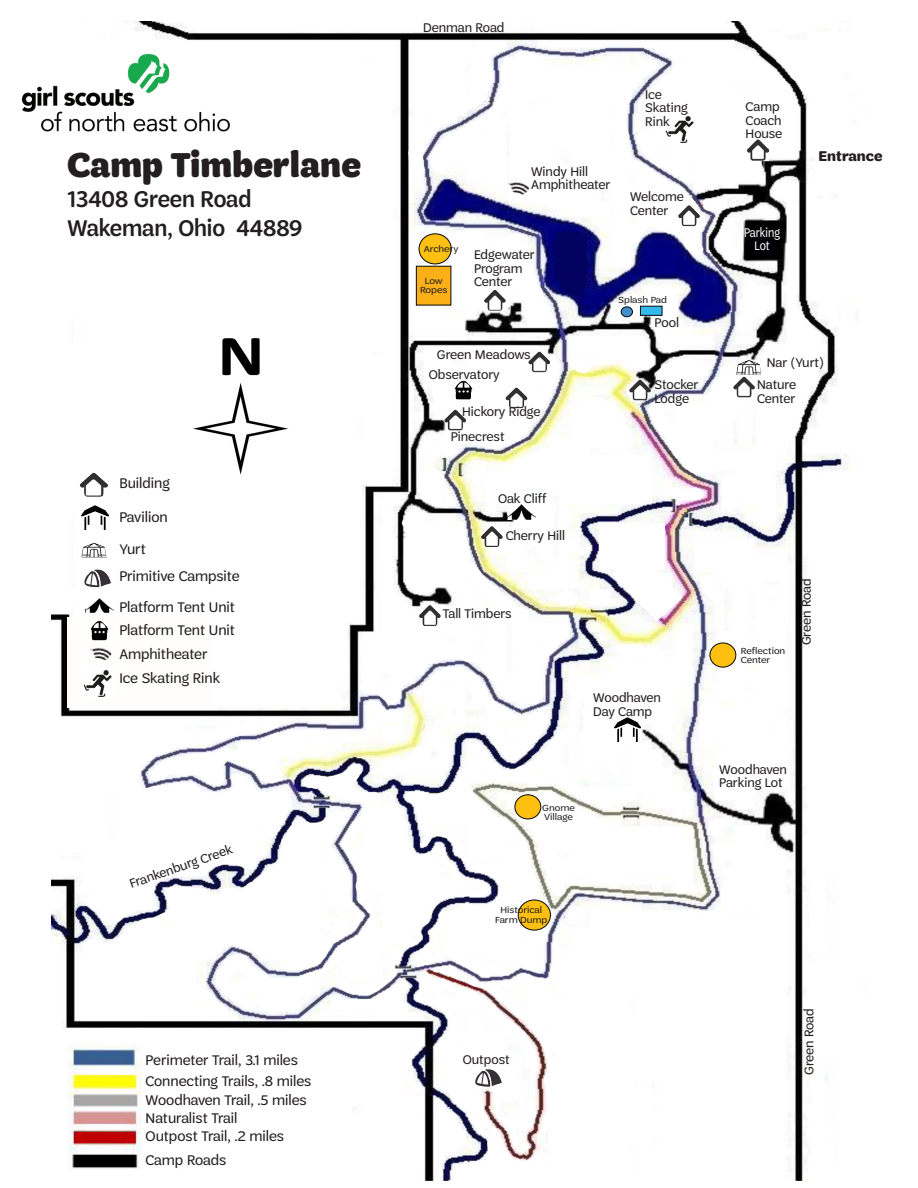
<style>
.page{position:relative;width:918px;height:1188px;background:#fff}
.page>*{position:absolute;margin:0;border:0;box-sizing:border-box;transform-origin:0 0}
.t1{font:900 36.45px "Trefoil Sans";color:#231f20;scale:.94 1}
.t2{font:500 24.3px/29.1px "Trefoil Sans";color:#231f20;scale:.94 1}
.t3{font:15px/32.4px "Trefoil Sans";color:#231f20}
.t4{font:700 15px "Trefoil Sans";color:#231f20}
.t5{font:13.5px/13.5px "Trefoil Sans";color:#231f20}
.t6{font:13.5px/13.5px "Trefoil Sans";color:#fefcfa;text-align:center;scale:.85 1}
.t7{font:9.45px/9.4px "Trefoil Sans";color:#231f20;text-align:center;scale:1.1 1}
</style>
<div class="page">
<img style="left:52px;top:22px;width:797px;height:1158px">
<img style="left:21px;top:51px;width:212px;height:86px">
<img style="left:747px;top:139px;width:22px;height:22px">
<img style="left:678px;top:205px;width:22px;height:21px">
<img style="left:506px;top:178px;width:24px;height:18px">
<img style="left:484px;top:290px;width:22px;height:21px">
<div style="left:640px;top:306px;width:22px;height:10px;background:#33b9eb;border:1px solid #060807"></div>
<div style="left:621px;top:307px;width:12px;height:10px;background:#3f90cd;border-radius:50%"></div>
<div style="left:621px;top:306px;width:12px;height:11px;border:1px solid #040505;border-radius:50%"></div>
<img style="left:733px;top:377px;width:22px;height:20px">
<img style="left:736px;top:360px;width:25px;height:15px">
<img style="left:629px;top:380px;width:22px;height:20px">
<img style="left:528px;top:351px;width:22px;height:21px">
<img style="left:444px;top:410px;width:22px;height:20px">
<img style="left:506px;top:387px;width:21px;height:21px">
<div style="left:416px;top:266px;width:35px;height:39px;background:#fbb017"></div>
<div style="left:419px;top:234px;width:32px;height:30px;background:#fdc011;border-radius:50%"></div>
<div style="left:419px;top:233px;width:33px;height:31px;border:1px solid #050606;border-radius:50%"></div>
<img style="left:507px;top:505px;width:29px;height:14px">
<img style="left:481px;top:526px;width:22px;height:21px">
<img style="left:419px;top:605px;width:22px;height:21px">
<img style="left:614px;top:716px;width:27px;height:26px">
<img style="left:474px;top:1069px;width:28px;height:18px">
<div style="left:518px;top:900px;width:32px;height:30px;background:#fdc011;border-radius:50%"></div>
<div style="left:518px;top:900px;width:33px;height:30px;border:1px solid #050606;border-radius:50%"></div>
<div style="left:515px;top:795px;width:26px;height:24px;background:#fdc011;border-radius:50%"></div>
<div style="left:515px;top:794px;width:26px;height:25px;border:1px solid #050606;border-radius:50%"></div>
<div style="left:710px;top:643px;width:26px;height:24px;background:#fdc011;border-radius:50%"></div>
<div style="left:710px;top:643px;width:26px;height:25px;border:1px solid #050606;border-radius:50%"></div>
<div style="left:68px;top:617px;width:144px;height:91px;background:#fffefc"></div>
<img style="left:80px;top:473px;width:28px;height:24px">
<img style="left:82px;top:503px;width:26px;height:26px">
<img style="left:82px;top:543px;width:24px;height:15px">
<img style="left:83px;top:570px;width:28px;height:17px">
<img style="left:85px;top:598px;width:28px;height:15px">
<img style="left:90px;top:648px;width:22px;height:13px">
<img style="left:69px;top:1044px;width:74px;height:128px">
<img style="left:664px;top:113px;width:33px;height:33px">
<img style="left:83px;top:670px;width:29px;height:27px">
<img style="left:453px;top:380px;width:21px;height:20px">
<img style="left:90px;top:620px;width:19px;height:21px">
<div style="left:599px;top:524px;width:66px;height:46px;background:#fff"></div>
<img style="left:612px;top:550px;width:70px;height:72px">
<h1 class="t1" style="left:68px;top:145px;width:314px">Camp Timberlane</h1>
<h2 class="t2" style="left:68px;top:184px;width:251px">13408 Green Road<br>Wakeman, Ohio 44889</h2>
<p class="t3" style="left:119px;top:467px;width:52px">Building</p>
<p class="t3" style="left:119px;top:501px;width:50px">Pavilion<br>Yurt</p>
<p class="t3" style="left:119px;top:560px;width:122px;line-height:30.9px">Primitive Campsite<br>Platform Tent Unit</p>
<p class="t3" style="left:119px;top:637px;width:90px">Amphitheater</p>
<p class="t3" style="left:119px;top:614px;width:117px">Platform Tent Unit</p>
<p class="t3" style="left:119px;top:661px;width:102px">Ice Skating Rink</p>
<p class="t5" style="left:128px;top:877px;width:109px;rotate:-19deg">Frankenburg Creek</p>
<p class="t3" style="left:146px;top:1049px;width:167px;line-height:21.8px">Perimeter Trail, 3.1 miles<br>Connecting Trails, .8 miles</p>
<p class="t3" style="left:146px;top:1092px;width:163px;line-height:17.4px">Woodhaven Trail, .5 miles<br>Naturalist Trail</p>
<p class="t3" style="left:146px;top:1125px;width:140px;line-height:23.4px">Outpost Trail, .2 miles<br>Camp Roads</p>
<p class="t5" style="left:423px;top:21px;width:83px">Denman Road</p>
<p class="t5" style="left:645px;top:88px;width:44px">Ice<br>Skating<br>Rink</p>
<p class="t5" style="left:531px;top:165px;width:81px">Windy Hill<br>Amphitheater</p>
<p class="t5" style="left:630px;top:190px;width:55px">Welcome<br>Center</p>
<p class="t7" style="left:424px;top:244px;width:33px">Archery</p>
<p class="t7" style="left:420px;top:276px;width:26px">Low<br>Ropes</p>
<p class="t5" style="left:474px;top:248px;width:62px">Edgewater<br>Program<br>Center</p>
<p class="t5" style="left:437px;top:348px;width:95px">Green Meadows</p>
<p class="t5" style="left:429px;top:368px;width:72px">Observatory</p>
<p class="t5" style="left:462px;top:405px;width:80px">Hickory Ridge</p>
<p class="t5" style="left:451px;top:430px;width:55px">Pinecrest</p>
<p class="t7" style="left:618px;top:295px;width:46px">Splash Pad</p>
<p class="t5" style="left:654px;top:316px;width:26px">Pool</p>
<p class="t5" style="left:654px;top:378px;width:46px">Stocker<br>Lodge</p>
<p class="t5" style="left:498px;top:492px;width:50px">Oak Cliff</p>
<p class="t5" style="left:506px;top:529px;width:61px">Cherry Hill</p>
<p class="t5" style="left:443px;top:607px;width:70px">Tall Timbers</p>
<p class="t5" style="left:593px;top:691px;width:69px">Woodhaven<br>Day Camp</p>
<p class="t7" style="left:542px;top:803px;width:31px;text-align:left">Gnome<br>Village</p>
<p class="t5" style="left:746px;top:100px;width:38px">Camp<br>Coach<br>House</p>
<p class="t6" style="left:744px;top:225px;width:44px">Parking<br>Lot</p>
<p class="t4" style="left:819px;top:148px;width:65px">Entrance</p>
<p class="t5" style="left:767px;top:355px;width:59px">Nar (Yurt)</p>
<p class="t5" style="left:757px;top:378px;width:41px">Nature<br>Center</p>
<p class="t7" style="left:741px;top:646px;width:42px;text-align:left">Reflection<br>Center</p>
<p class="t5" style="left:800px;top:645px;width:69px;rotate:-90deg">Green Road</p>
<p class="t5" style="left:719px;top:762px;width:69px">Woodhaven<br>Parking Lot</p>
<p class="t7" style="left:495px;top:905px;width:49px">Historical<br>Farm Dump</p>
<p class="t5" style="left:463px;top:1052px;width:48px">Outpost</p>
<p class="t5" style="left:802px;top:1075px;width:69px;rotate:-90deg">Green Road</p>
</div>
